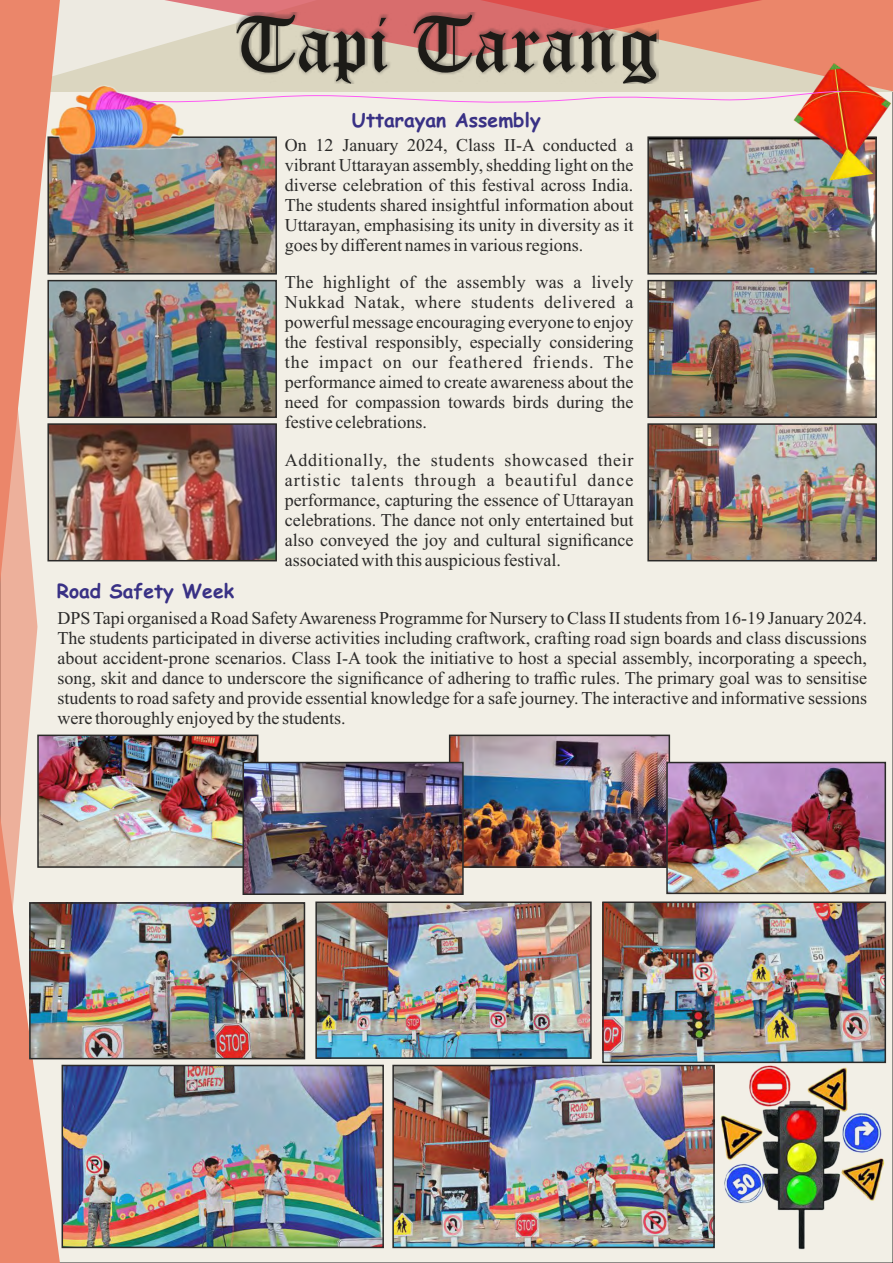
<style>
.page{position:relative;width:893px;height:1263px;background:#fff}
.page>*{position:absolute;margin:0;border:0;box-sizing:border-box;transform-origin:0 0}
.t1{font:79.5px "Old English Text";color:#1c1b17}
.t2{font:700 19.5px "Comic Sans MS";color:#393185}
.t3{font:18px/20px "Times New Roman";color:#2b2a29;text-align:justify}
</style>
<div class="page">
<img style="left:0;top:0;width:893px;height:1263px">
<img style="left:50px;top:84px;width:149px;height:72px">
<img style="left:40px;top:738px;width:215px;height:127px">
<div style="left:37px;top:735px;width:221px;height:133px;border:2px solid #2b2a29"></div>
<img style="left:452px;top:738px;width:215px;height:127px">
<div style="left:449px;top:735px;width:221px;height:133px;border:2px solid #2b2a29"></div>
<img style="left:669px;top:765px;width:214px;height:126px">
<div style="left:666px;top:762px;width:220px;height:132px;border:2px solid #2b2a29"></div>
<img style="left:245px;top:765px;width:216px;height:127px">
<div style="left:242px;top:762px;width:222px;height:133px;border:2px solid #2b2a29"></div>
<img style="left:32px;top:905px;width:270px;height:151px">
<div style="left:29px;top:902px;width:276px;height:157px;border:2px solid #2b2a29"></div>
<img style="left:318px;top:904px;width:271px;height:152px">
<div style="left:315px;top:901px;width:277px;height:158px;border:2px solid #2b2a29"></div>
<img style="left:605px;top:904px;width:278px;height:156px">
<div style="left:602px;top:901px;width:284px;height:162px;border:2px solid #2b2a29"></div>
<img style="left:65px;top:1068px;width:316px;height:177px">
<div style="left:62px;top:1065px;width:322px;height:183px;border:2px solid #2b2a29"></div>
<img style="left:395px;top:1068px;width:317px;height:177px">
<div style="left:392px;top:1065px;width:323px;height:183px;border:2px solid #2b2a29"></div>
<img style="left:717px;top:1063px;width:168px;height:187px">
<h1 class="t1" style="left:234px;top:17px;width:425px">Tapi Tarang</h1>
<p class="t2" style="left:352px;top:111px;width:190px">Uttarayan Assembly</p>
<p class="t3" style="left:285px;top:137px;width:350px">On 12 January 2024, Class II-A conducted a vibrant Uttarayan assembly, shedding light on the diverse celebration of this festival across India.<br>The students shared insightful information about Uttarayan, emphasising its unity in diversity as it goes by different names in various regions.</p>
<p class="t3" style="left:285px;top:274px;width:350px">The highlight of the assembly was a lively Nukkad Natak, where students delivered a powerful message encouraging everyone to enjoy the festival responsibly, especially considering the impact on our feathered friends. The performance aimed to create awareness about the need for compassion towards birds during the festive celebrations.</p>
<p class="t3" style="left:285px;top:452px;width:350px">Additionally, the students showcased their artistic talents through a beautiful dance performance, capturing the essence of Uttarayan celebrations. The dance not only entertained but also conveyed the joy and cultural significance associated with this auspicious festival.</p>
<p class="t2" style="left:57px;top:583px;width:179px">Road Safety Week</p>
<p class="t3" style="left:58px;top:610px;width:811px">DPS Tapi organised a Road Safety Awareness Programme for Nursery to Class II students from 16-19 January 2024.<br>The students participated in diverse activities including craftwork, crafting road sign boards and class discussions about accident-prone scenarios. Class I-A took the initiative to host a special assembly, incorporating a speech, song, skit and dance to underscore the significance of adhering to traffic rules. The primary goal was to sensitise students to road safety and provide essential knowledge for a safe journey. The interactive and informative sessions were thoroughly enjoyed by the students.</p>
</div>
